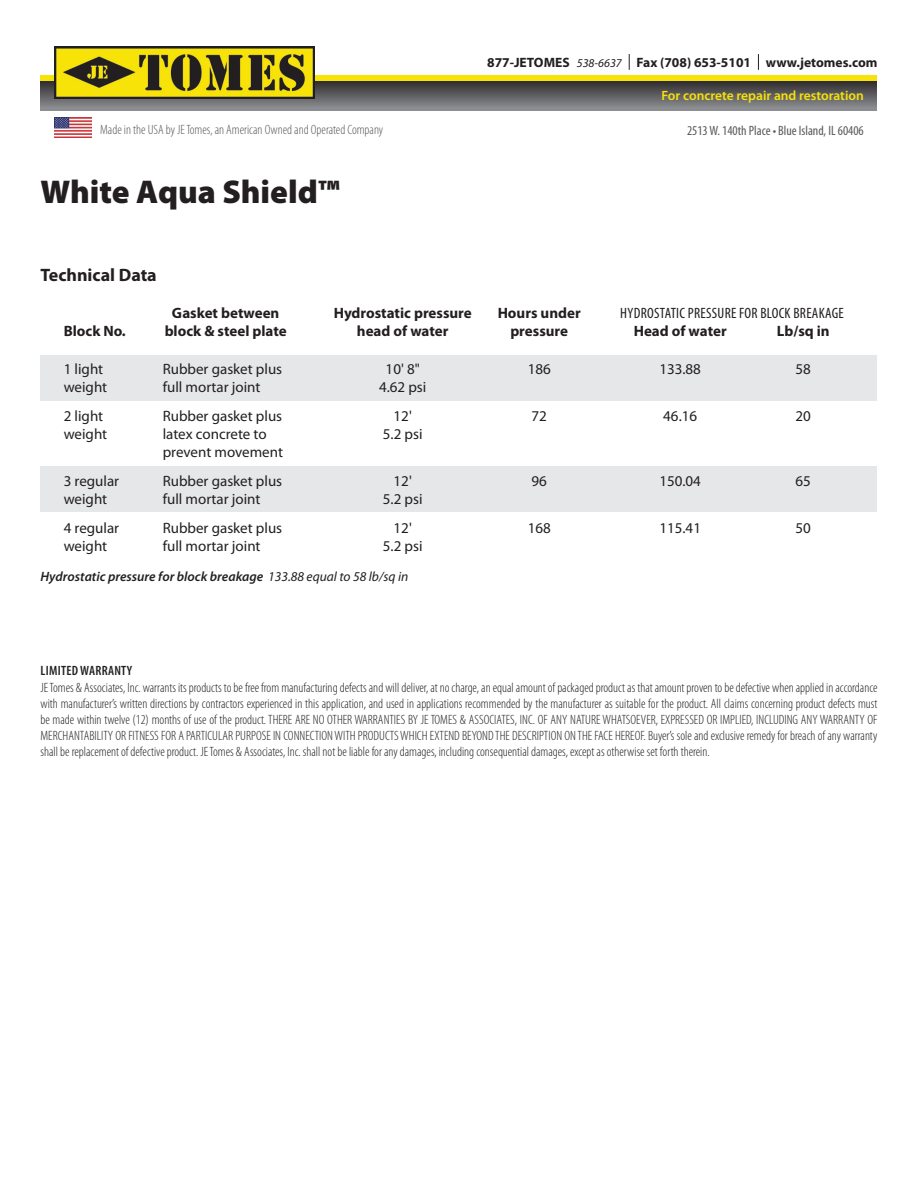
<style>
.page{position:relative;width:918px;height:1188px;background:#fff}
.page>*{position:absolute;margin:0;border:0;box-sizing:border-box;transform-origin:0 0}
.t1{font:900 33px "Myriad Pro";color:#231f20}
.t2{font:700 18px "Myriad Pro";color:#231f20}
.t3{font:15px "Myriad Pro";color:#231f20}
.t4{font:700 15px "Myriad Pro";color:#231f20}
.t5{font:condensed 15px "Myriad Pro";letter-spacing:.02em;color:#231f20}
.t6{font:300 condensed 13.5px/16.2px "Myriad Pro";color:#231f20;text-align:justify}
.t7{font:italic 600 13.5px "Myriad Pro";color:#231f20}
.t8{font:300 condensed 13.5px "Myriad Pro";color:#57585a}
.t9{font:700 13.5px "Myriad Pro";color:#231f20}
.t10{font:condensed 13.5px "Myriad Pro";color:#57585a}
.t11{font:600 13.5px "Myriad Pro";color:#f7e307}
.t12{font:600 condensed 13.5px "Myriad Pro";letter-spacing:.02em;color:#231f20}
.s1{font-weight:400;font-style:italic;font-size:12px}
.s2{font-weight:400}
</style>
<div class="page">
<div style="left:40px;top:355px;width:838px;height:46px;background:#e6e7e9"></div>
<div style="left:40px;top:467px;width:838px;height:45px;background:#e6e7e9"></div>
<div style="left:40px;top:78px;width:838px;height:33px;background:#8b8d90"></div>
<svg style="left:40px;top:81px;width:838px;height:26px;background:#5e5d60"></svg>
<div style="left:40px;top:75px;width:838px;height:6px;background:#f7e307"></div>
<img style="left:54px;top:47px;width:261px;height:52px">
<img style="left:54px;top:118px;width:38px;height:20px">
<svg style="left:629px;top:54px;width:1px;height:16px"></svg>
<svg style="left:758px;top:54px;width:1px;height:16px"></svg>
<p class="t9" style="left:487px;top:54px;width:392px">877-JETOMES <span class="s1">538-6637</span> Fax (708) 653-5101 www.jetomes.com</p>
<p class="t11" style="left:661px;top:87px;width:204px">For concrete repair and restoration</p>
<p class="t8" style="left:100px;top:122px;width:285px">Made in the USA by JE Tomes, an American Owned and Operated Company</p>
<p class="t10" style="left:687px;top:122px;width:178px">2513 W. 140TH PLACE • BLUE ISLAND, IL 60406</p>
<h1 class="t1" style="left:40px;top:170px;width:301px">White Aqua Shield™</h1>
<h2 class="t2" style="left:40px;top:263px;width:118px">Technical Data</h2>
<p class="t4" style="left:172px;top:303px;width:109px">Gasket between</p>
<p class="t4" style="left:334px;top:303px;width:140px">Hydrostatic pressure</p>
<p class="t4" style="left:498px;top:303px;width:85px">Hours under</p>
<p class="t5" style="left:620px;top:304px;width:225px">HYDROSTATIC PRESSURE FOR BLOCK BREAKAGE</p>
<p class="t4" style="left:64px;top:321px;width:64px">Block No.</p>
<p class="t4" style="left:165px;top:321px;width:124px">block &amp; steel plate</p>
<p class="t4" style="left:357px;top:321px;width:93px">head of water</p>
<p class="t4" style="left:510px;top:321px;width:59px">pressure</p>
<p class="t4" style="left:634px;top:321px;width:95px">Head of water</p>
<p class="t4" style="left:777px;top:321px;width:54px">Lb/sq in</p>
<p class="t3" style="left:64px;top:360px;width:41px">1 light</p>
<p class="t3" style="left:163px;top:360px;width:121px">Rubber gasket plus</p>
<p class="t3" style="left:386px;top:360px;width:36px">10' 8"</p>
<p class="t3" style="left:528px;top:360px;width:25px">186</p>
<p class="t3" style="left:659px;top:360px;width:43px">133.88</p>
<p class="t3" style="left:796px;top:360px;width:17px">58</p>
<p class="t3" style="left:64px;top:378px;width:45px">weight</p>
<p class="t3" style="left:163px;top:378px;width:99px">full mortar joint</p>
<p class="t3" style="left:379px;top:378px;width:49px">4.62 psi</p>
<p class="t3" style="left:64px;top:407px;width:41px">2 light</p>
<p class="t3" style="left:163px;top:407px;width:121px">Rubber gasket plus</p>
<p class="t3" style="left:394px;top:407px;width:20px">12'</p>
<p class="t3" style="left:532px;top:407px;width:17px">72</p>
<p class="t3" style="left:663px;top:407px;width:35px">46.16</p>
<p class="t3" style="left:796px;top:407px;width:17px">20</p>
<p class="t3" style="left:64px;top:425px;width:45px">weight</p>
<p class="t3" style="left:163px;top:425px;width:106px">latex concrete to</p>
<p class="t3" style="left:383px;top:425px;width:41px">5.2 psi</p>
<p class="t3" style="left:163px;top:443px;width:122px">prevent movement</p>
<p class="t3" style="left:64px;top:471px;width:57px">3 regular</p>
<p class="t3" style="left:163px;top:471px;width:121px">Rubber gasket plus</p>
<p class="t3" style="left:394px;top:471px;width:20px">12'</p>
<p class="t3" style="left:532px;top:471px;width:17px">96</p>
<p class="t3" style="left:659px;top:471px;width:43px">150.04</p>
<p class="t3" style="left:796px;top:471px;width:17px">65</p>
<p class="t3" style="left:64px;top:489px;width:45px">weight</p>
<p class="t3" style="left:163px;top:489px;width:99px">full mortar joint</p>
<p class="t3" style="left:383px;top:489px;width:41px">5.2 psi</p>
<p class="t3" style="left:64px;top:518px;width:57px">4 regular</p>
<p class="t3" style="left:163px;top:518px;width:121px">Rubber gasket plus</p>
<p class="t3" style="left:394px;top:518px;width:20px">12'</p>
<p class="t3" style="left:528px;top:518px;width:25px">168</p>
<p class="t3" style="left:659px;top:518px;width:43px">115.41</p>
<p class="t3" style="left:796px;top:518px;width:17px">50</p>
<p class="t3" style="left:64px;top:536px;width:45px">weight</p>
<p class="t3" style="left:163px;top:536px;width:99px">full mortar joint</p>
<p class="t3" style="left:383px;top:536px;width:41px">5.2 psi</p>
<p class="t7" style="left:40px;top:567px;width:369px">Hydrostatic pressure for block breakage <span class="s2">133.88 equal to 58 lb/sq in</span></p>
<p class="t12" style="left:41px;top:663px;width:93px">LIMITED WARRANTY</p>
<p class="t6" style="left:40px;top:679px;width:839px">JE Tomes &amp; Associates, Inc. warrants its products to be free from manufacturing defects and will deliver, at no charge, an equal amount of packaged product as that amount proven to be defective when applied in accordance with manufacturer’s written directions by contractors experienced in this application, and used in applications recommended by the manufacturer as suitable for the product. All claims concerning product defects must be made within twelve (12) months of use of the product. THERE ARE NO OTHER WARRANTIES BY JE TOMES &amp; ASSOCIATES, INC. OF ANY NATURE WHATSOEVER, EXPRESSED OR IMPLIED, INCLUDING ANY WARRANTY OF MERCHANTABILITY OR FITNESS FOR A PARTICULAR PURPOSE IN CONNECTION WITH PRODUCTS WHICH EXTEND BEYOND THE DESCRIPTION ON THE FACE HEREOF. Buyer’s sole and exclusive remedy for breach of any warranty shall be replacement of defective product. JE Tomes &amp; Associates, Inc. shall not be liable for any damages, including consequential damages, except as otherwise set forth therein.</p>
</div>
